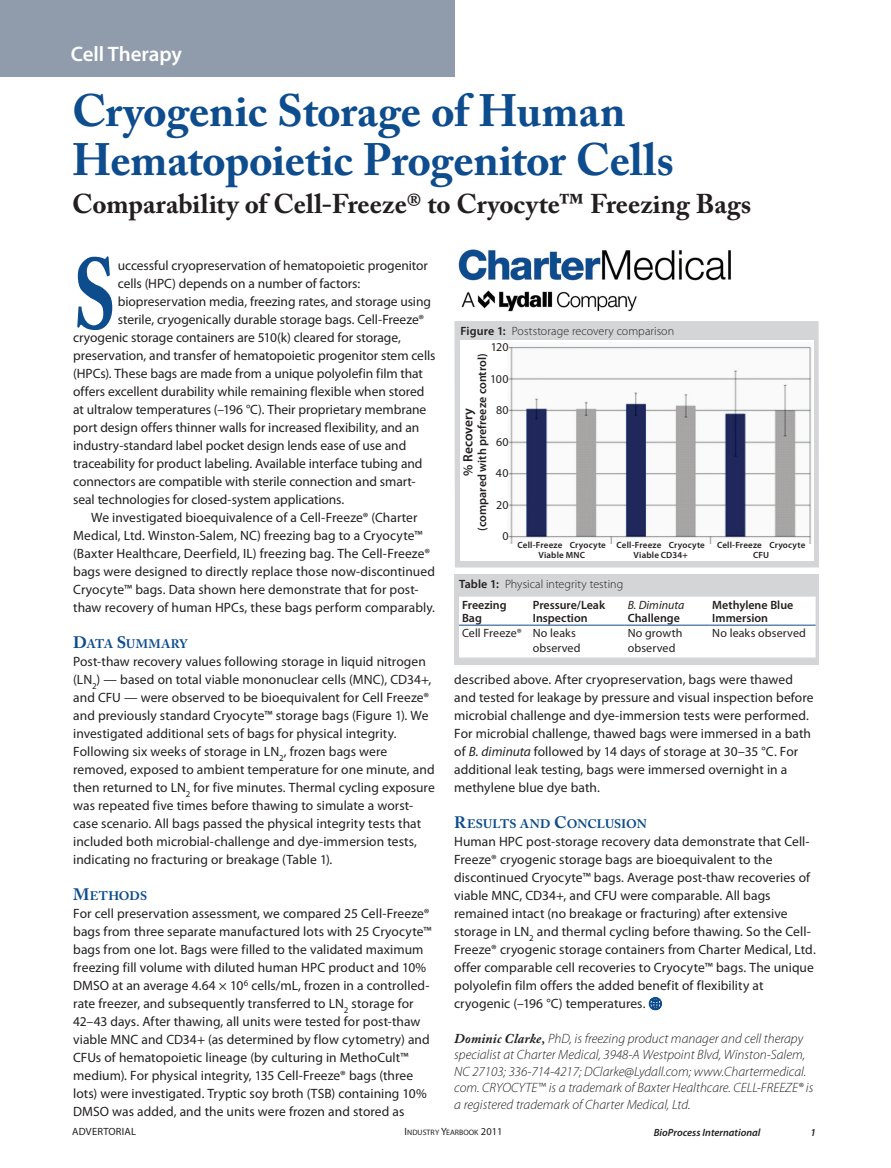
<style>
.page{position:relative;width:891px;height:1168px;background:#fff}
.page>*{position:absolute;margin:0;border:0;box-sizing:border-box;transform-origin:0 0}
.Body_1_VV_w_dropcap{font:700 99.45px "Adobe Caslon Pro";color:#0d4c8d;scale:.75 1}
.Title_VV{font:700 45px/49.5px "Adobe Caslon Pro";letter-spacing:-.005em;color:#0d4c8d}
.Subtitle_VV{font:700 27px "Adobe Caslon Pro";letter-spacing:.005em;color:#231f20}
.t1{font:600 21px "Myriad Pro";color:#fff}
.Body_1_VV{font:13.5px/18px "Myriad Pro";letter-spacing:.005em;color:#231f20}
.Body_1_VV_w_dropcap-2{font:13.5px "Myriad Pro";letter-spacing:-.005em;color:#231f20}
.Body_indent_VV{font:13.5px/18px "Myriad Pro";letter-spacing:.005em;color:#231f20}
.Bio_VV{font:italic 300 13.5px/16.5px "Myriad Pro";color:#231f20}
.t2{font:600 13.5px "Myriad Pro";color:#231f20}
.A-head_VV{font:700 12.3px "Adobe Caslon Pro";letter-spacing:.01em;color:#0d4c8d}
.A-head_VV-2{font:700 12.3px "Adobe Caslon Pro";letter-spacing:.035em;color:#0d4c8d}
.Table_Head{font:600 12px/13.5px "Myriad Pro";color:#231f20}
.Table_Body_centered{font:12px/15px "Myriad Pro";letter-spacing:.01em;color:#231f20}
.Caption__Fig_Tab___e{font:300 12px "Myriad Pro";letter-spacing:.005em;color:#231f20}
.Table_Head-2{font:italic 12px/13.5px "Myriad Pro";color:#231f20}
.t3{font:italic 600 10.5px "Myriad Pro";color:#231f20}
.t4{font:10.5px "Myriad Pro";letter-spacing:.02em;color:#231f20}
.t5{font:600 9px/10.5px "Myriad Pro";letter-spacing:.02em;color:#231f20;text-align:center}
.t6{font:7.8px "Myriad Pro";color:#231f20}
.s1{font-size:16.5px}
.s2{font-weight:600}
.s3{font-weight:600;font-style:normal}
.s4{font-style:italic}
.s5{font-family:"Carta Std";font-size:18px;color:#0d4c8d}
.s6{font-family:"Adobe Caslon Pro";font-weight:700}
.s7{font-size:10.5px}
</style>
<div class="page">
<svg style="left:649px;top:997px;width:13px;height:13px"></svg>
<img style="left:458px;top:249px;width:273px;height:63px">
<div style="left:0;top:0;width:455px;height:76px;background:#909cab"></div>
<div style="left:454px;top:321px;width:365px;height:246px;background:#d4d5d7"></div>
<div style="left:460px;top:341px;width:354px;height:220px;background:#fff"></div>
<img style="left:508px;top:346px;width:304px;height:197px">
<div style="left:455px;top:574px;width:364px;height:90px;background:#d4d5d7"></div>
<div style="left:459px;top:597px;width:357px;height:60px;background:#fff"></div>
<hr style="left:459px;top:625px;width:71px;height:1px;background:#0d4c8d">
<hr style="left:530px;top:625px;width:95px;height:1px;background:#0d4c8d">
<hr style="left:625px;top:625px;width:84px;height:1px;background:#0d4c8d">
<hr style="left:709px;top:625px;width:107px;height:1px;background:#0d4c8d">
<p class="t1" style="left:71px;top:40px;width:113px">Cell Therapy</p>
<p class="Title_VV" style="left:72px;top:85px;width:603px">Cryogenic Storage of Human<br>Hematopoietic Progenitor Cells</p>
<p class="Subtitle_VV" style="left:72px;top:188px;width:681px">Comparability of Cell-Freeze® to Cryocyte™ Freezing Bags</p>
<p class="Body_1_VV_w_dropcap" style="left:73px;top:236px;width:59px">S</p>
<p class="Body_1_VV_w_dropcap-2" style="left:118px;top:257px;width:312px">uccessful cryopreservation of hematopoietic progenitor</p>
<p class="Body_1_VV_w_dropcap-2" style="left:118px;top:275px;width:244px">cells (HPC) depends on a number of factors:</p>
<p class="Body_1_VV_w_dropcap-2" style="left:118px;top:293px;width:315px">biopreservation media, freezing rates, and storage using</p>
<p class="Body_1_VV_w_dropcap-2" style="left:118px;top:311px;width:308px">sterile, cryogenically durable storage bags. Cell-Freeze®</p>
<p class="Body_1_VV_w_dropcap-2" style="left:73px;top:329px;width:329px">cryogenic storage containers are 510(k) cleared for storage,</p>
<p class="Body_1_VV_w_dropcap-2" style="left:73px;top:347px;width:364px">preservation, and transfer of hematopoietic progenitor stem cells</p>
<p class="Body_1_VV_w_dropcap-2" style="left:73px;top:365px;width:351px">(HPCs). These bags are made from a unique polyolefin film that</p>
<p class="Body_1_VV_w_dropcap-2" style="left:73px;top:383px;width:353px">offers excellent durability while remaining flexible when stored</p>
<p class="Body_1_VV_w_dropcap-2" style="left:73px;top:401px;width:355px">at ultralow temperatures (–196 °C). Their proprietary membrane</p>
<p class="Body_1_VV_w_dropcap-2" style="left:73px;top:419px;width:348px">port design offers thinner walls for increased flexibility, and an</p>
<p class="Body_1_VV_w_dropcap-2" style="left:73px;top:437px;width:335px">industry-standard label pocket design lends ease of use and</p>
<p class="Body_1_VV_w_dropcap-2" style="left:73px;top:455px;width:351px">traceability for product labeling. Available interface tubing and</p>
<p class="Body_1_VV_w_dropcap-2" style="left:73px;top:473px;width:344px">connectors are compatible with sterile connection and smart-</p>
<p class="Body_1_VV_w_dropcap-2" style="left:73px;top:491px;width:273px">seal technologies for closed-system applications.</p>
<p class="Body_indent_VV" style="left:73px;top:508px;width:363px;text-indent:18px">We investigated bioequivalence of a Cell-Freeze® (Charter Medical, Ltd. Winston-Salem, NC) freezing bag to a Cryocyte™ (Baxter Healthcare, Deerfield, IL) freezing bag. The Cell-Freeze® bags were designed to directly replace those now-discontinued Cryocyte™ bags. Data shown here demonstrate that for post&shy;thaw recovery of human HPCs, these bags perform comparably.</p>
<p class="A-head_VV-2" style="left:73px;top:637px;width:116px"><span class="s1">D</span>ATA <span class="s1">S</span>UMMARY</p>
<p class="Body_1_VV" style="left:73px;top:652px;width:363px">Post-thaw recovery values following storage in liquid nitrogen (LN<sub>2</sub>) — based on total viable mononuclear cells (MNC), CD34+, and CFU — were observed to be bioequivalent for Cell Freeze® and previously standard Cryocyte™ storage bags (Figure 1). We investigated additional sets of bags for physical integrity.<br>Following six weeks of storage in LN<sub>2</sub>, frozen bags were removed, exposed to ambient temperature for one minute, and then returned to LN<sub>2</sub> for five minutes. Thermal cycling exposure was repeated five times before thawing to simulate a worst&shy;case scenario. All bags passed the physical integrity tests that included both microbial-challenge and dye-immersion tests, indicating no fracturing or breakage (Table 1).</p>
<p class="A-head_VV" style="left:73px;top:889px;width:66px"><span class="s1">M</span>ETHODS</p>
<p class="Body_1_VV" style="left:73px;top:904px;width:360px">For cell preservation assessment, we compared 25 Cell-Freeze® bags from three separate manufactured lots with 25 Cryocyte™ bags from one lot. Bags were filled to the validated maximum freezing fill volume with diluted human HPC product and 10% DMSO at an average 4.64 × 10<sup>6</sup> cells/mL, frozen in a controlled&shy;rate freezer, and subsequently transferred to LN<sub>2</sub> storage for 42–43 days. After thawing, all units were tested for post-thaw viable MNC and CD34+ (as determined by flow cytometry) and CFUs of hematopoietic lineage (by culturing in MethoCult™ medium). For physical integrity, 135 Cell-Freeze® bags (three lots) were investigated. Tryptic soy broth (TSB) containing 10% DMSO was added, and the units were frozen and stored as</p>
<p class="Caption__Fig_Tab___e" style="left:460px;top:324px;width:215px"><span class="s2">Figure 1:</span> Poststorage recovery comparison</p>
<p class="Table_Body_centered" style="left:491px;top:340px;width:19px">120</p>
<p class="Table_Body_centered" style="left:490px;top:371px;width:20px">100</p>
<p class="Table_Body_centered" style="left:496px;top:403px;width:14px">80</p>
<p class="Table_Body_centered" style="left:496px;top:434px;width:14px">60</p>
<p class="Table_Body_centered" style="left:496px;top:466px;width:14px">40</p>
<p class="Table_Body_centered" style="left:496px;top:497px;width:14px">20</p>
<p class="Table_Body_centered" style="left:502px;top:529px;width:8px">0</p>
<p class="Table_Head" style="left:475px;top:530px;width:178px;rotate:-90deg">(compared with prefreeze control)</p>
<p class="t2" style="left:459px;top:476px;width:69px;rotate:-90deg">% Recovery</p>
<p class="t5" style="left:518px;top:539px;width:90px">Cell-Freeze Cryocyte<br>Viable MNC</p>
<p class="t5" style="left:617px;top:539px;width:90px">Cell-Freeze Cryocyte<br>Viable CD34+</p>
<p class="t5" style="left:717px;top:539px;width:90px">Cell-Freeze Cryocyte<br>CFU</p>
<p class="Caption__Fig_Tab___e" style="left:459px;top:577px;width:166px"><span class="s2">Table 1:</span> Physical integrity testing</p>
<p class="Table_Head" style="left:462px;top:597px;width:46px">Freezing<br>Bag</p>
<p class="Table_Head" style="left:533px;top:597px;width:74px">Pressure/Leak<br>Inspection</p>
<p class="Table_Head-2" style="left:628px;top:598px;width:58px">B. Diminuta<br><span class="s3">Challenge</span></p>
<p class="Table_Head" style="left:712px;top:597px;width:83px">Methylene Blue<br>Immersion</p>
<p class="Table_Body_centered" style="left:462px;top:625px;width:61px">Cell Freeze®</p>
<p class="Table_Body_centered" style="left:533px;top:625px;width:49px">No leaks observed</p>
<p class="Table_Body_centered" style="left:628px;top:625px;width:56px">No growth observed</p>
<p class="Table_Body_centered" style="left:712px;top:625px;width:95px">No leaks observed</p>
<p class="Body_1_VV" style="left:454px;top:670px;width:361px">described above. After cryopreservation, bags were thawed and tested for leakage by pressure and visual inspection before microbial challenge and dye-immersion tests were performed.<br>For microbial challenge, thawed bags were immersed in a bath of <span class="s4">B. diminuta</span> followed by 14 days of storage at 30–35 °C. For additional leak testing, bags were immersed overnight in a methylene blue dye bath.</p>
<p class="A-head_VV" style="left:454px;top:817px;width:194px"><span class="s1">R</span>ESULTS AND <span class="s1">C</span>ONCLUSION</p>
<p class="Body_1_VV" style="left:454px;top:832px;width:363px">Human HPC post-storage recovery data demonstrate that Cell-Freeze® cryogenic storage bags are bioequivalent to the discontinued Cryocyte™ bags. Average post-thaw recoveries of viable MNC, CD34+, and CFU were comparable. All bags remained intact (no breakage or fracturing) after extensive storage in LN<sub>2</sub> and thermal cycling before thawing. So the Cell-Freeze® cryogenic storage containers from Charter Medical, Ltd. offer comparable cell recoveries to Cryocyte™ bags. The unique polyolefin film offers the added benefit of flexibility at cryogenic (–196 °C) temperatures. <span class="s5">c</span></p>
<p class="Bio_VV" style="left:454px;top:1030px;width:361px"><span class="s6">Dominic Clarke,</span> PhD, is freezing product manager and cell therapy specialist at Charter Medical, 3948-A Westpoint Blvd, Winston-Salem, NC 27103; 336-714-4217; DClarke@Lydall.com; www.Chartermedical. com. CRYOCYTE™ is a trademark of Baxter Healthcare. CELL-FREEZE® is a registered trademark of Charter Medical, Ltd.</p>
<p class="t4" style="left:72px;top:1125px;width:65px">advertorial</p>
<p class="t6" style="left:405px;top:1127px;width:99px"><span class="s7">I</span>NDUSTRY <span class="s7">Y</span>EARBOOK <span class="s7">2011</span></p>
<p class="t3" style="left:654px;top:1126px;width:108px">BioProcess International</p>
<p class="t3" style="left:811px;top:1126px;width:7px">1</p>
</div>
